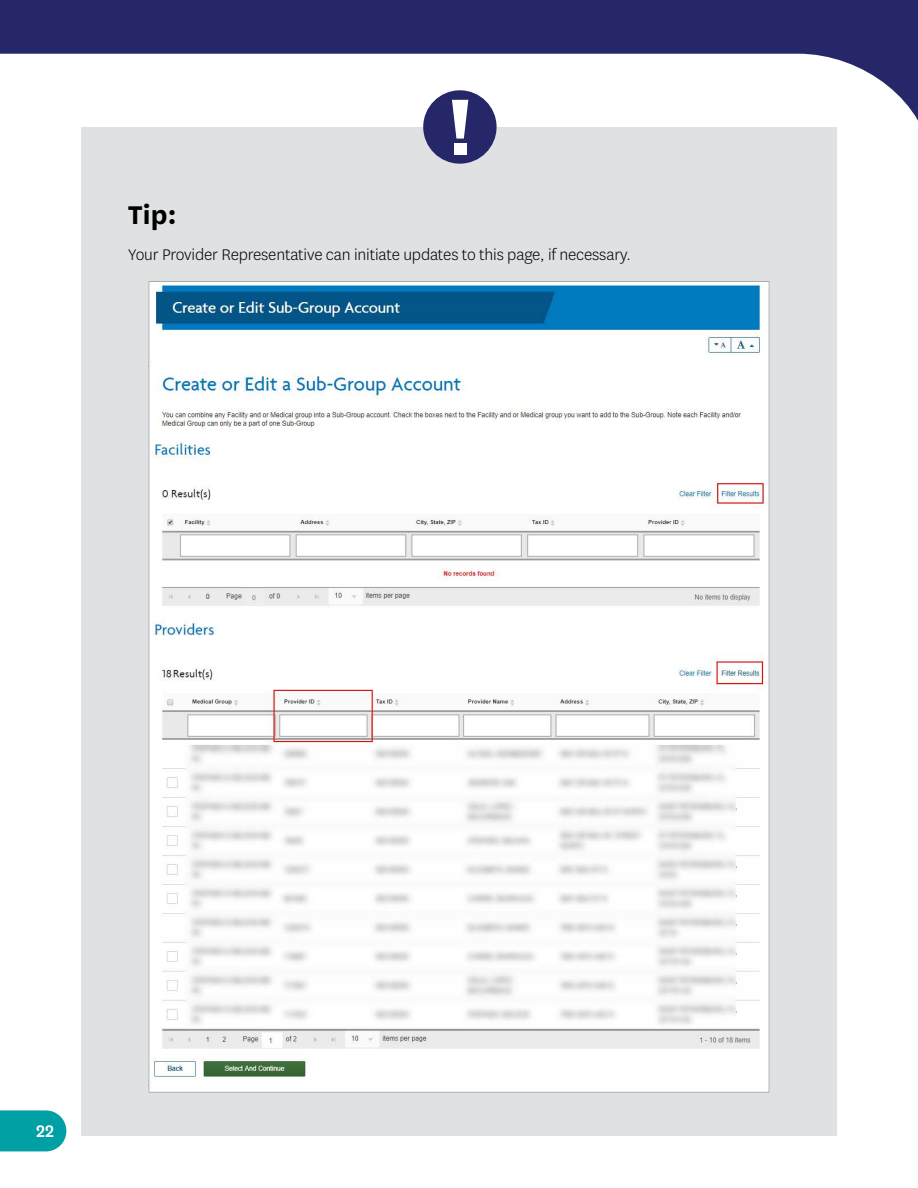
<style>
.page{position:relative;width:918px;height:1188px;background:#fff}
.page>*{position:absolute;margin:0;border:0;box-sizing:border-box;transform-origin:0 0}
.t1{font:700 30px "Centene Sans";color:#000}
.t2{font:500 19.5px "Centene Sans";color:#fff}
.t3{font:300 18px "Centene Sans";letter-spacing:-.01em;color:#000}
</style>
<div class="page">
<svg style="left:0;top:0;width:918px;height:121px"></svg>
<svg style="left:0;top:1110px;width:66px;height:41px;background:#11a6aa"></svg>
<div style="left:81px;top:127px;width:756px;height:1008px;background:#e0e1e2"></div>
<div style="left:423px;top:90px;width:74px;height:74px;background:#262769;border-radius:50%"></div>
<div style="left:454px;top:143px;width:12px;height:12px;background:#fff"></div>
<svg style="left:452px;top:100px;width:16px;height:39px"></svg>
<img style="left:150px;top:283px;width:618px;height:808px">
<p class="t1" style="left:128px;top:193px;width:50px">Tip:</p>
<p class="t3" style="left:128px;top:243px;width:504px">Your Provider Representative can initiate updates to this page, if necessary.</p>
<p class="t2" style="left:36px;top:1118px;width:20px">22</p>
</div>
